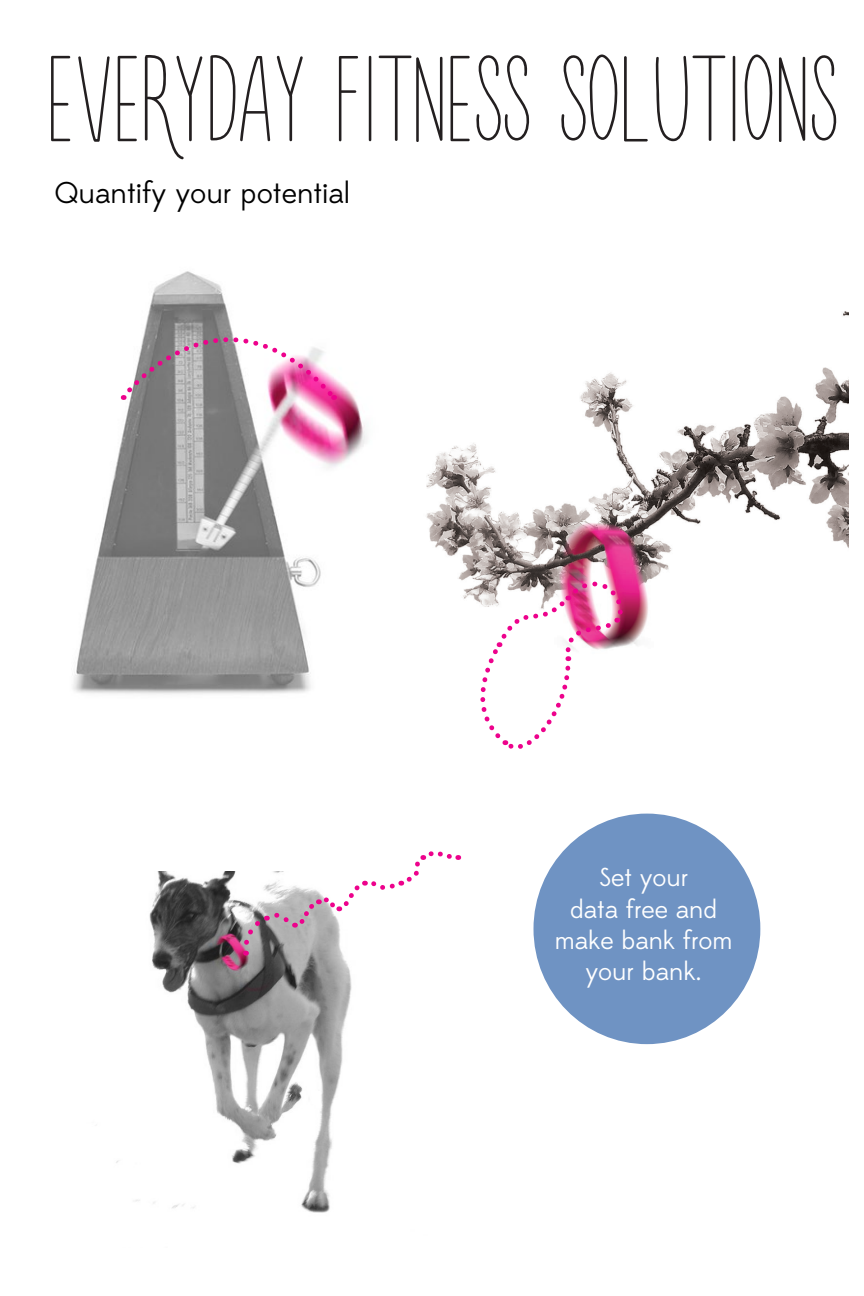
<style>
.page{position:relative;width:864px;height:1296px;background:#fff}
.page>*{position:absolute;margin:0;border:0;box-sizing:border-box;transform-origin:0 0}
.t1{font:100 134px "Novito Nova";color:#231f20}
.t2{font:30px "Edmondsans";color:#000}
.t3{font:26px "Edmondsans";color:#fff}
</style>
<div class="page">
<img style="left:116px;top:871px;width:236px;height:342px">
<img style="left:73px;top:271px;width:293px;height:423px">
<svg style="left:123px;top:289px;width:214px;height:112px"></svg>
<div style="left:534px;top:814px;width:226px;height:230px;background:#6f93c3;border-radius:50%"></div>
<img style="left:426px;top:311px;width:422px;height:335px">
<svg style="left:475px;top:570px;width:150px;height:179px"></svg>
<svg style="left:241px;top:851px;width:218px;height:105px"></svg>
<p class="t1" style="left:47px;top:40px;width:792px">EVERYDAY FITNESS SOLUTIONS</p>
<p class="t2" style="left:54px;top:175px;width:297px">Quantify your potential</p>
<p class="t3" style="left:599px;top:863px;width:91px">Set your</p>
<p class="t3" style="left:570px;top:894px;width:148px">data free and</p>
<p class="t3" style="left:555px;top:925px;width:179px">make bank from</p>
<p class="t3" style="left:585px;top:956px;width:118px">your bank.</p>
</div>
